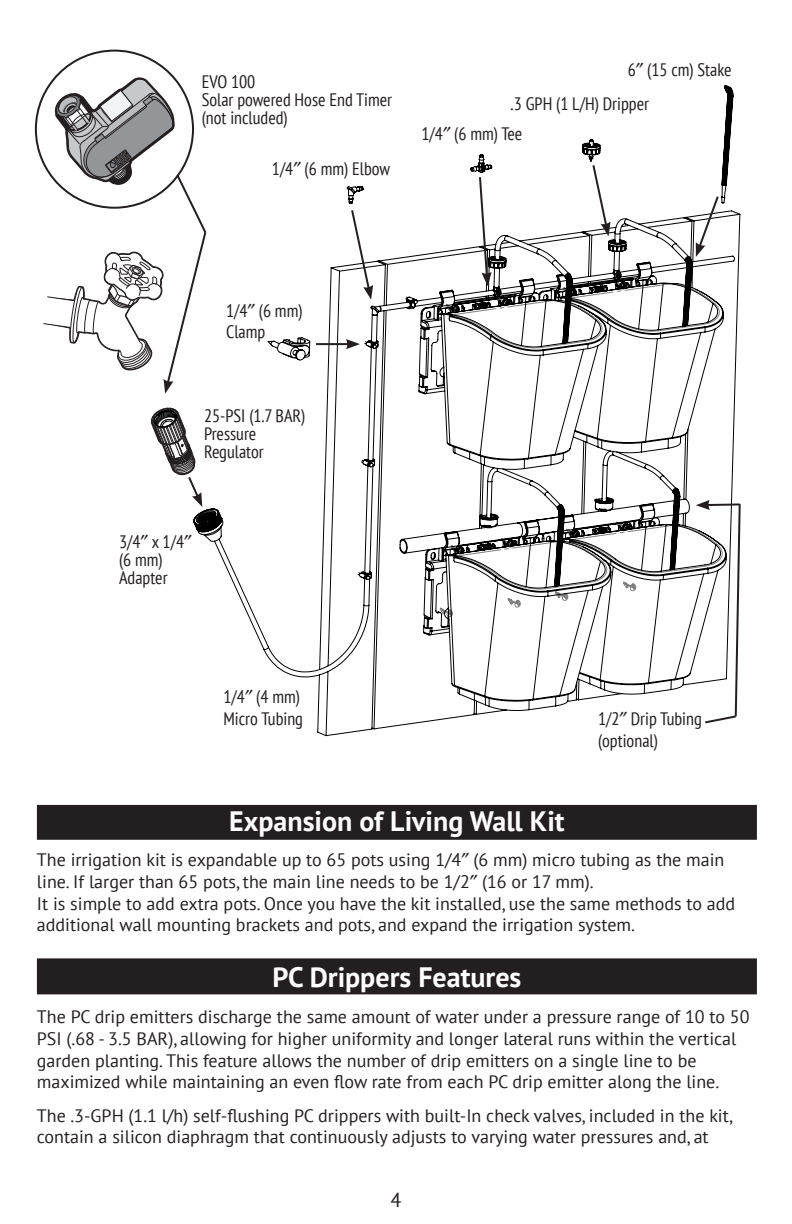
<style>
.page{position:relative;width:792px;height:1224px;background:#fff}
.page>*{position:absolute;margin:0;border:0;box-sizing:border-box;transform-origin:0 0}
.t1{font:700 28px "PT Sans";color:#fff}
.t2{font:20px "PT Sans";color:#231f20}
.t3{font:18px/21.6px "PT Sans";color:#231f20}
.t4{font:condensed 18px "PT Sans";color:#231f20}
.s1{font-stretch:normal}
</style>
<div class="page">
<div style="left:38px;top:959px;width:718px;height:34px;background:#231f20"></div>
<div style="left:37px;top:958px;width:720px;height:36px;border:2px solid #231f20"></div>
<svg style="left:193px;top:85px;width:548px;height:652px"></svg>
<div style="left:38px;top:806px;width:718px;height:33px;background:#231f20"></div>
<div style="left:37px;top:805px;width:720px;height:35px;border:2px solid #231f20"></div>
<svg style="left:150px;top:401px;width:52px;height:106px"></svg>
<hr style="left:316px;top:343px;width:33px;height:2px;background:#231f20">
<svg style="left:346px;top:339px;width:14px;height:10px"></svg>
<svg style="left:350px;top:208px;width:23px;height:92px"></svg>
<svg style="left:478px;top:175px;width:14px;height:111px"></svg>
<svg style="left:591px;top:163px;width:20px;height:73px"></svg>
<svg style="left:696px;top:194px;width:24px;height:63px"></svg>
<svg style="left:34px;top:72px;width:174px;height:322px"></svg>
<svg style="left:696px;top:500px;width:45px;height:225px"></svg>
<svg style="left:294px;top:162px;width:7px;height:5px"></svg>
<svg style="left:443px;top:127px;width:8px;height:5px"></svg>
<svg style="left:248px;top:303px;width:7px;height:6px"></svg>
<svg style="left:245px;top:690px;width:8px;height:5px"></svg>
<svg style="left:620px;top:711px;width:7px;height:6px"></svg>
<p class="t4" style="left:202px;top:70px;width:55px">EVO 100</p>
<p class="t4" style="left:202px;top:88px;width:192px">Solar powered Hose End Timer</p>
<p class="t4" style="left:202px;top:106px;width:88px">(not included)</p>
<p class="t4" style="left:272px;top:157px;width:120px">1/4 (6 mm) Elbow</p>
<p class="t4" style="left:628px;top:58px;width:105px">6 (15 cm) Stake</p>
<p class="t4" style="left:510px;top:92px;width:141px"><span class="s1">.</span>3 GPH (1 L/H) Dripper</p>
<p class="t4" style="left:422px;top:123px;width:102px">1/4 (6 mm) Tee</p>
<p class="t4" style="left:226px;top:299px;width:78px">1/4 (6 mm)</p>
<p class="t4" style="left:226px;top:321px;width:41px">Clamp</p>
<p class="t4" style="left:204px;top:404px;width:103px">25-PSI (1.7 BAR)</p>
<p class="t4" style="left:204px;top:422px;width:54px">Pressure</p>
<p class="t4" style="left:204px;top:440px;width:61px">Regulator</p>
<p class="t4" style="left:119px;top:530px;width:67px">3/4 x 1/4</p>
<p class="t4" style="left:119px;top:548px;width:45px">(6 mm)</p>
<p class="t4" style="left:119px;top:566px;width:50px">Adapter</p>
<p class="t4" style="left:224px;top:685px;width:78px">1/4 (4 mm)</p>
<p class="t4" style="left:224px;top:707px;width:81px">Micro Tubing</p>
<p class="t4" style="left:598px;top:707px;width:105px">1/2 Drip Tubing</p>
<p class="t4" style="left:598px;top:729px;width:61px">(optional)</p>
<p class="t1" style="left:229px;top:803px;width:337px">Expansion of Living Wall Kit</p>
<p class="t3" style="left:37px;top:849px;width:689px">The irrigation kit is expandable up to 65 pots using 1/4 (6 mm) micro tubing as the main line. If larger than 65 pots, the main line needs to be 1/2 (16 or 17 mm).</p>
<p class="t3" style="left:37px;top:892px;width:700px">It is simple to add extra pots. Once you have the kit installed, use the same methods to add additional wall mounting brackets and pots, and expand the irrigation system.</p>
<p class="t1" style="left:272px;top:958px;width:251px">PC Drippers Features</p>
<p class="t3" style="left:37px;top:1006px;width:714px">The PC drip emitters discharge the same amount of water under a pressure range of 10 to 50<br>PSI (.68 - 3.5 BAR), allowing for higher uniformity and longer lateral runs within the vertical garden planting. This feature allows the number of drip emitters on a single line to be maximized while maintaining an even flow rate from each PC drip emitter along the line.</p>
<p class="t3" style="left:37px;top:1104px;width:697px">The .3-GPH (1.1 l/h) self-flushing PC drippers with built-In check valves, included in the kit, contain a silicon diaphragm that continuously adjusts to varying water pressures and, at</p>
<p class="t2" style="left:391px;top:1187px;width:12px">4</p>
</div>
